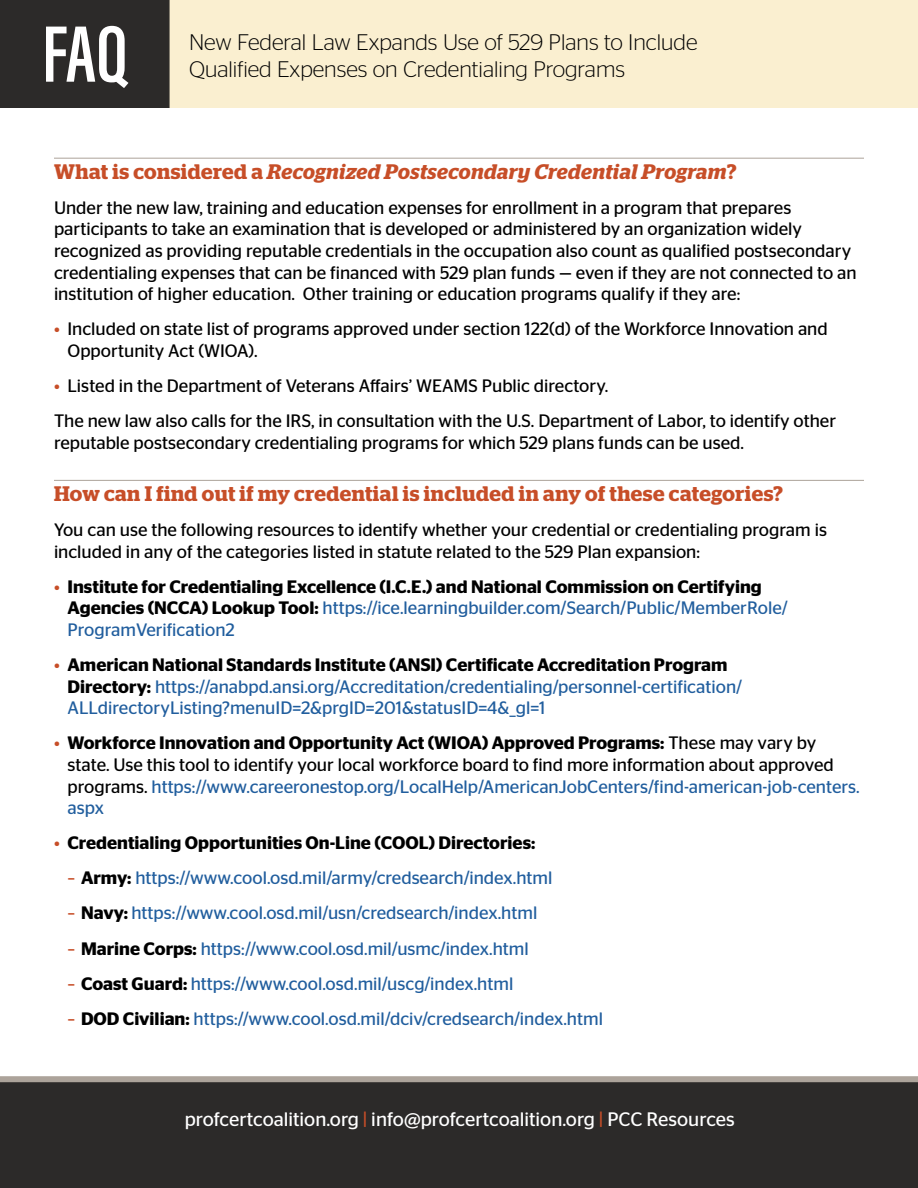
<style>
.page{position:relative;width:918px;height:1188px;background:#fff}
.page>*{position:absolute;margin:0;border:0;box-sizing:border-box;transform-origin:0 0}
.t1{font:600 82.5px "Acumin Pro Extra Cond";color:#fff}
.t2{font:300 22.5px "Stag Sans";color:#000}
.HD2{font:600 21px "Stag";letter-spacing:.02em;color:#c74e28}
.HD2-2{font:italic 600 21px "Stag";letter-spacing:.025em;color:#c74e28}
.t3{font:19.5px "Stag Sans";color:#fff}
.t4{font:18px/21.6px "Stag Sans";color:#000}
.t5{font:18px/21.6px "Stag Sans";color:#215e9e}
.t6{font:600 18px/21.6px "Stag Sans";color:#000}
.s1{font-style:normal}
.s2{color:#c74e28}
.s3{font-weight:400;color:#c74e28}
.s4{font-weight:400;color:#215e9e}
.s5{font-weight:600;color:#000}
.s6{font-weight:600}
.s7{color:#215e9e}
</style>
<div class="page">
<div style="left:170px;top:0;width:748px;height:108px;background:#faefd0"></div>
<div style="left:0;top:0;width:170px;height:108px;background:#2c2a29"></div>
<div style="left:0;top:1076px;width:918px;height:112px;background:#2c2a29"></div>
<hr style="left:54px;top:158px;width:810px;height:1px;background:#aca39a">
<hr style="left:54px;top:480px;width:810px;height:1px;background:#aca39a">
<h1 class="t1" style="left:42px;top:4px;width:87px">FAQ</h1>
<p class="t2" style="left:189px;top:30px;width:510px">New Federal Law Expands Use of 529 Plans to Include</p>
<p class="t2" style="left:189px;top:57px;width:437px">Qualified Expenses on Credentialing Programs</p>
<p class="HD2-2" style="left:54px;top:159px;width:684px"><span class="s1">What is considered a</span> Recognized Postsecondary Credential Program<span class="s1">?</span></p>
<p class="t4" style="left:54px;top:197px;width:804px">Under the new law, training and education expenses for enrollment in a program that prepares participants to take an examination that is developed or administered by an organization widely recognized as providing reputable credentials in the occupation also count as qualified postsecondary credentialing expenses that can be financed with 529 plan funds — even if they are not connected to an institution of higher education. Other training or education programs qualify if they are:</p>
<p class="t4" style="left:68px;top:318px;width:762px;text-indent:-14px"><span class="s2">•</span> Included on state list of programs approved under section 122(d) of the Workforce Innovation and<br>Opportunity Act (WIOA).</p>
<p class="t4" style="left:54px;top:375px;width:556px"><span class="s2">•</span> Listed in the Department of Veterans Affairs’ WEAMS Public directory.</p>
<p class="t4" style="left:54px;top:410px;width:784px">The new law also calls for the IRS, in consultation with the U.S. Department of Labor, to identify other reputable postsecondary credentialing programs for which 529 plans funds can be used.</p>
<p class="HD2" style="left:54px;top:481px;width:731px">How can I find out if my credential is included in any of these categories?</p>
<p class="t4" style="left:54px;top:519px;width:774px">You can use the following resources to identify whether your credential or credentialing program is included in any of the categories listed in statute related to the 529 Plan expansion:</p>
<p class="t6" style="left:68px;top:576px;width:722px;text-indent:-14px"><span class="s3">•</span> Institute for Credentialing Excellence (I.C.E.) and National Commission on Certifying<br>Agencies (NCCA) Lookup Tool: <span class="s4">https://ice.learningbuilder.com/Search/Public/MemberRole/<br>ProgramVerification2</span></p>
<p class="t5" style="left:68px;top:654px;width:676px;text-indent:-14px"><span class="s2">•</span> <span class="s5">American National Standards Institute (ANSI) Certificate Accreditation Program<br>Directory:</span> https://anabpd.ansi.org/Accreditation/credentialing/personnel-certification/<br>ALLdirectoryListing?menuID=2&amp;prgID=201&amp;statusID=4&amp;_gl=1</p>
<p class="t4" style="left:68px;top:732px;width:794px;text-indent:-14px"><span class="s2">•</span> <span class="s6">Workforce Innovation and Opportunity Act (WIOA) Approved Programs:</span> These may vary by state. Use this tool to identify your local workforce board to find more information about approved programs. <span class="s7">https://www.careeronestop.org/LocalHelp/AmericanJobCenters/find-american-job-centers. aspx</span></p>
<p class="t6" style="left:54px;top:832px;width:483px"><span class="s3">•</span> Credentialing Opportunities On-Line (COOL) Directories:</p>
<p class="t5" style="left:68px;top:867px;width:487px"><span class="s2">–</span> <span class="s5">Army:</span> https://www.cool.osd.mil/army/credsearch/index.html</p>
<p class="t5" style="left:68px;top:902px;width:471px"><span class="s2">–</span> <span class="s5">Navy:</span> https://www.cool.osd.mil/usn/credsearch/index.html</p>
<p class="t5" style="left:68px;top:937px;width:463px"><span class="s2">–</span> <span class="s5">Marine Corps:</span> https://www.cool.osd.mil/usmc/index.html</p>
<p class="t5" style="left:68px;top:972px;width:447px"><span class="s2">–</span> <span class="s5">Coast Guard:</span> https://www.cool.osd.mil/uscg/index.html</p>
<p class="t5" style="left:68px;top:1008px;width:537px"><span class="s2">–</span> <span class="s5">DOD Civilian:</span> https://www.cool.osd.mil/dciv/credsearch/index.html</p>
<p class="t3" style="left:185px;top:1108px;width:552px">profcertcoalition.org <span class="s2">|</span> info@profcertcoalition.org <span class="s2">|</span> PCC Resources</p>
</div>
